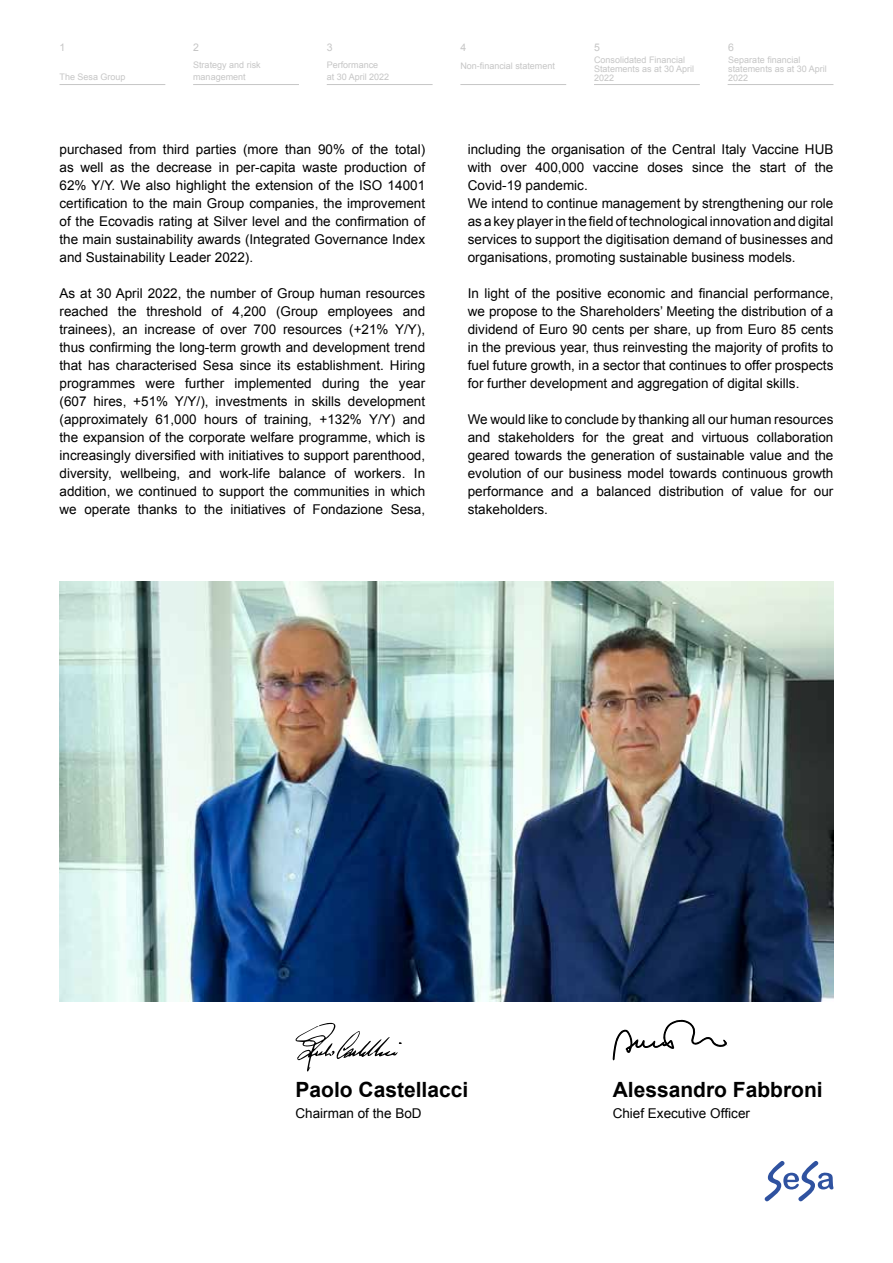
<style>
.page{position:relative;width:893px;height:1263px;background:#fff}
.page>*{position:absolute;margin:0;border:0;box-sizing:border-box;transform-origin:0 0}
.t1{font:700 21px "Arial";color:#000}
.t2{font:13.5px/18px "Arial";color:#000;text-align:justify}
.t3{font:10.5px "Arial";color:#c6c6c6}
.t4{font:9px/9px "Arial";color:#c6c6c6}
</style>
<div class="page">
<svg style="left:765px;top:1161px;width:69px;height:40px"></svg>
<hr style="left:60px;top:84px;width:105px;height:1px;background:#c6c6c6">
<hr style="left:193px;top:84px;width:106px;height:1px;background:#c6c6c6">
<hr style="left:327px;top:84px;width:106px;height:1px;background:#c6c6c6">
<hr style="left:460px;top:84px;width:106px;height:1px;background:#c6c6c6">
<hr style="left:594px;top:84px;width:106px;height:1px;background:#c6c6c6">
<hr style="left:728px;top:84px;width:105px;height:1px;background:#c6c6c6">
<svg style="left:295px;top:1023px;width:107px;height:48px"></svg>
<svg style="left:613px;top:1019px;width:114px;height:41px"></svg>
<img style="left:60px;top:581px;width:773px;height:420px">
<p class="t3" style="left:60px;top:40px;width:7px">1</p>
<p class="t3" style="left:193px;top:40px;width:7px">2</p>
<p class="t3" style="left:327px;top:40px;width:7px">3</p>
<p class="t3" style="left:460px;top:40px;width:7px">4</p>
<p class="t3" style="left:594px;top:40px;width:7px">5</p>
<p class="t3" style="left:728px;top:40px;width:7px">6</p>
<p class="t4" style="left:60px;top:72px;width:68px">The Sesa Group</p>
<p class="t4" style="left:193px;top:59px;width:69px;line-height:12px">Strategy and risk management</p>
<p class="t4" style="left:327px;top:59px;width:64px;line-height:12px">Performance<br>at 30 April 2022</p>
<p class="t4" style="left:460px;top:61px;width:96px">Non-financial statement</p>
<p class="t4" style="left:594px;top:55px;width:102px">Consolidated Financial<br>Statements as at 30 April<br>2022</p>
<p class="t4" style="left:728px;top:55px;width:100px">Separate financial statements as at 30 April<br>2022</p>
<p class="t2" style="left:60px;top:141px;width:367px">purchased from third parties (more than 90% of the total) as well as the decrease in per-capita waste production of 62% Y/Y. We also highlight the extension of the ISO 14001 certification to the main Group companies, the improvement of the Ecovadis rating at Silver level and the confirmation of the main sustainability awards (Integrated Governance Index and Sustainability Leader 2022).</p>
<p class="t2" style="left:60px;top:285px;width:367px">As at 30 April 2022, the number of Group human resources reached the threshold of 4,200 (Group employees and trainees), an increase of over 700 resources (+21% Y/Y), thus confirming the long-term growth and development trend that has characterised Sesa since its establishment. Hiring programmes were further implemented during the year (607 hires, +51% Y/Y/), investments in skills development (approximately 61,000 hours of training, +132% Y/Y) and the expansion of the corporate welfare programme, which is increasingly diversified with initiatives to support parenthood, diversity, wellbeing, and work-life balance of workers. In addition, we continued to support the communities in which we operate thanks to the initiatives of Fondazione Sesa,</p>
<p class="t2" style="left:468px;top:141px;width:367px;text-align:left">including the organisation of the Central Italy Vaccine HUB with over 400,000 vaccine doses since the start of the Covid-19 pandemic.<br>We intend to continue management by strengthening our role as a key player in the field of technological innovation and digital services to support the digitisation demand of businesses and organisations, promoting sustainable business models.</p>
<p class="t2" style="left:468px;top:285px;width:367px">In light of the positive economic and financial performance, we propose to the Shareholders’ Meeting the distribution of a dividend of Euro 90 cents per share, up from Euro 85 cents in the previous year, thus reinvesting the majority of profits to fuel future growth, in a sector that continues to offer prospects for further development and aggregation of digital skills.</p>
<p class="t2" style="left:468px;top:411px;width:367px">We would like to conclude by thanking all our human resources and stakeholders for the great and virtuous collaboration geared towards the generation of sustainable value and the evolution of our business model towards continuous growth performance and a balanced distribution of value for our stakeholders.</p>
<h1 class="t1" style="left:296px;top:1076px;width:174px">Paolo Castellacci</h1>
<p class="t2" style="left:296px;top:1105px;width:128px">Chairman of the BoD</p>
<h1 class="t1" style="left:613px;top:1076px;width:212px">Alessandro Fabbroni</h1>
<p class="t2" style="left:613px;top:1105px;width:139px">Chief Executive Officer</p>
</div>
